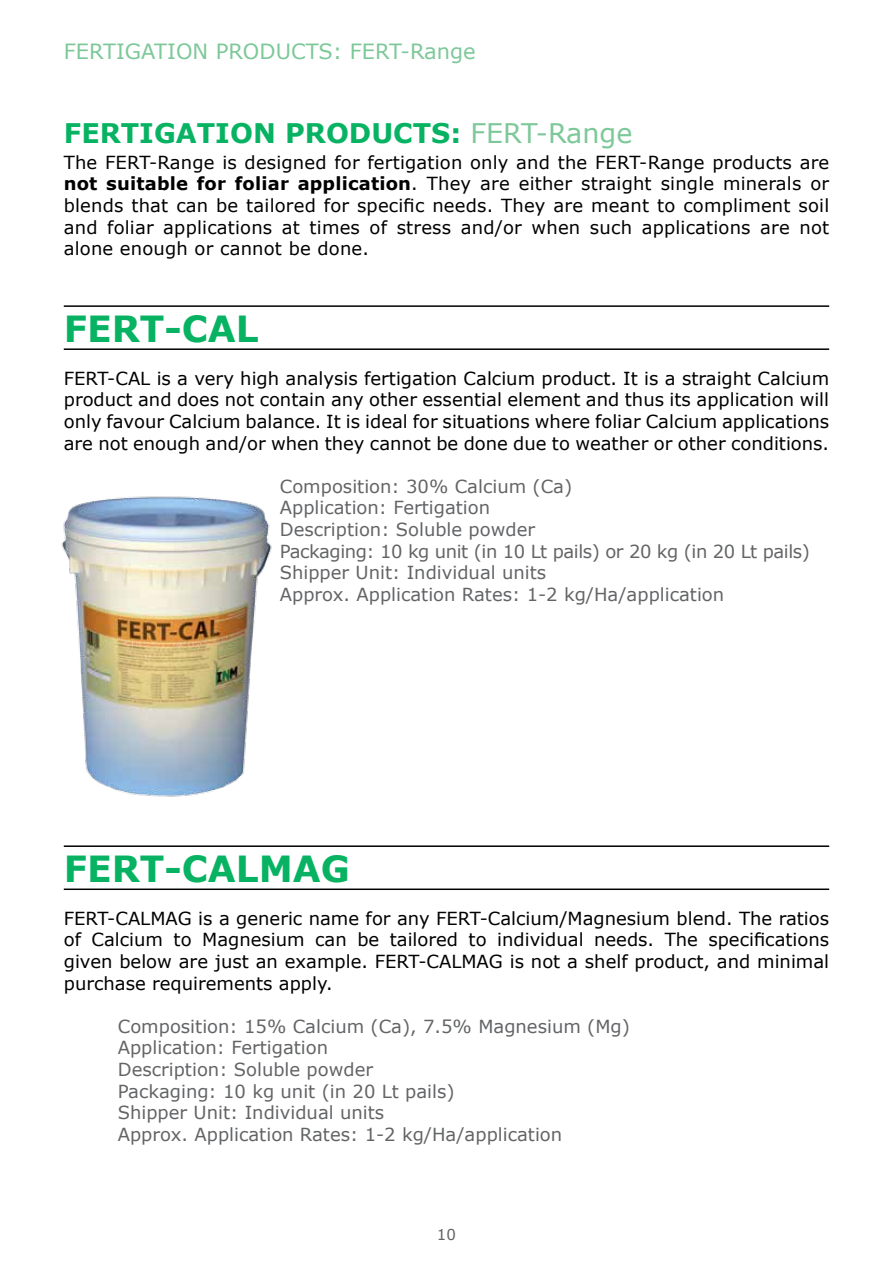
<style>
.page{position:relative;width:893px;height:1263px;background:#fff}
.page>*{position:absolute;margin:0;border:0;box-sizing:border-box;transform-origin:0 0}
.t1{font:700 36px "Verdana";color:#07b363}
.t2{font:700 27px "Verdana";color:#07b363}
.t3{font:21px "Verdana";color:#7dc899}
.t4{font:18px/21.6px "Verdana";color:#000;text-align:justify}
.t5{font:18px/21.6px "Verdana";color:#636466}
.t6{font:15px "Verdana";color:#636466}
.s1{font-weight:400;color:#7dc899}
.s2{font-weight:700}
</style>
<div class="page">
<img style="left:61px;top:496px;width:211px;height:301px">
<hr style="left:64px;top:888px;width:765px;height:2px;background:#000">
<hr style="left:64px;top:845px;width:765px;height:2px;background:#000">
<hr style="left:64px;top:348px;width:765px;height:2px;background:#000">
<hr style="left:64px;top:305px;width:765px;height:2px;background:#000">
<p class="t3" style="left:64px;top:37px;width:413px">FERTIGATION PRODUCTS: FERT-Range</p>
<h2 class="t2" style="left:64px;top:114px;width:570px">FERTIGATION PRODUCTS: <span class="s1">FERT-Range</span></h2>
<p class="t4" style="left:64px;top:151px;width:767px">The FERT-Range is designed for fertigation only and the FERT-Range products are <span class="s2">not suitable for foliar application</span>. They are either straight single minerals or blends that can be tailored for specific needs. They are meant to compliment soil and foliar applications at times of stress and/or when such applications are not alone enough or cannot be done.</p>
<h1 class="t1" style="left:64px;top:303px;width:196px">FERT-CAL</h1>
<p class="t4" style="left:64px;top:367px;width:767px">FERT-CAL is a very high analysis fertigation Calcium product. It is a straight Calcium product and does not contain any other essential element and thus its application will only favour Calcium balance. It is ideal for situations where foliar Calcium applications are not enough and/or when they cannot be done due to weather or other conditions.</p>
<p class="t5" style="left:280px;top:475px;width:532px">Composition: 30% Calcium (Ca)<br>Application: Fertigation<br>Description: Soluble powder<br>Packaging: 10 kg unit (in 10 Lt pails) or 20 kg (in 20 Lt pails)<br>Shipper Unit: Individual units<br>Approx. Application Rates: 1-2 kg/Ha/application</p>
<h1 class="t1" style="left:64px;top:843px;width:288px">FERT-CALMAG</h1>
<p class="t4" style="left:64px;top:907px;width:767px">FERT-CALMAG is a generic name for any FERT-Calcium/Magnesium blend. The ratios of Calcium to Magnesium can be tailored to individual needs. The specifications given below are just an example. FERT-CALMAG is not a shelf product, and minimal purchase requirements apply.</p>
<p class="t5" style="left:118px;top:1015px;width:514px">Composition: 15% Calcium (Ca), 7.5% Magnesium (Mg)<br>Application: Fertigation<br>Description: Soluble powder<br>Packaging: 10 kg unit (in 20 Lt pails)<br>Shipper Unit: Individual units<br>Approx. Application Rates: 1-2 kg/Ha/application</p>
<p class="t6" style="left:437px;top:1225px;width:21px">10</p>
</div>
